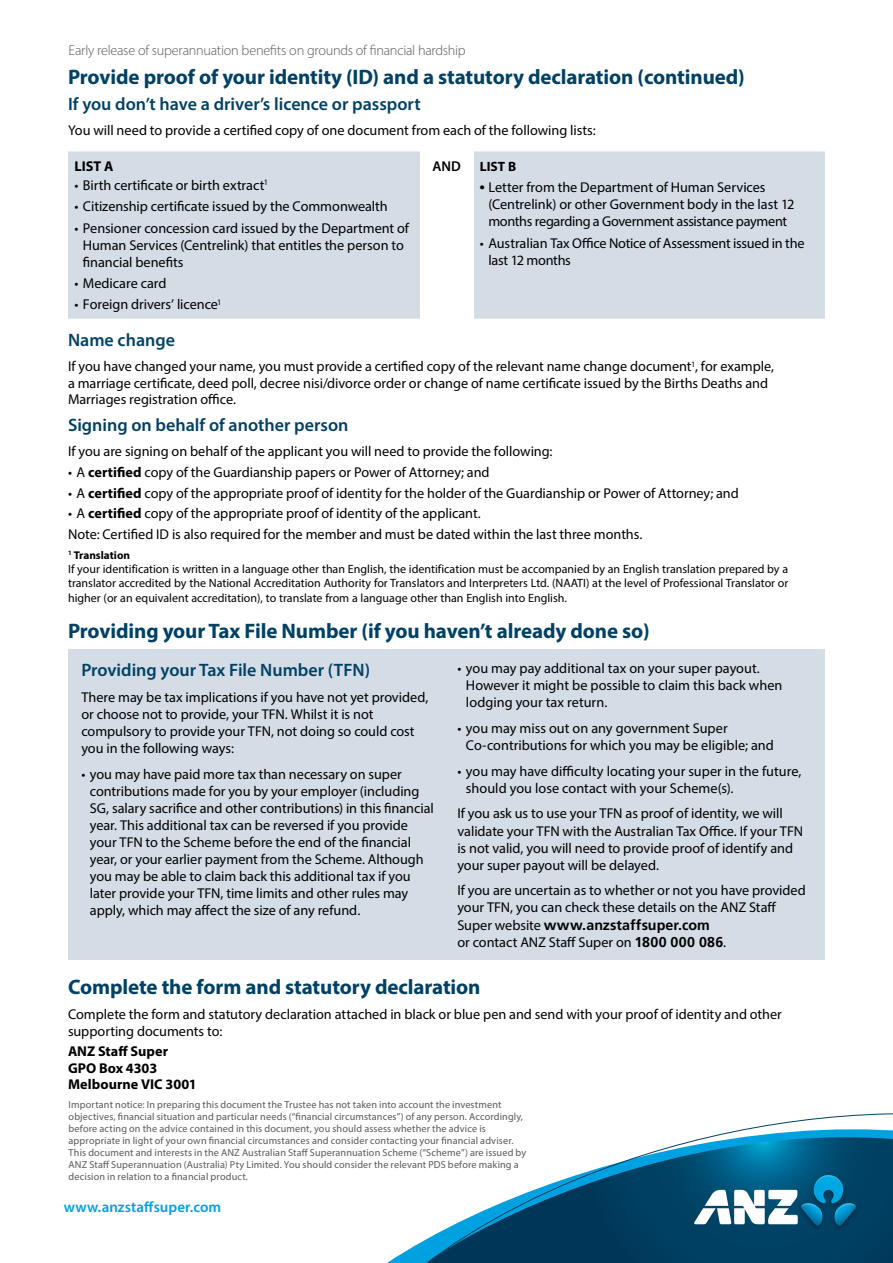
<style>
.page{position:relative;width:893px;height:1263px;background:#fff}
.page>*{position:absolute;margin:0;border:0;box-sizing:border-box;transform-origin:0 0}
.t1{font:700 21px "Myriad Pro";letter-spacing:-.005em;color:#004165}
.t2{font:600 18px "Myriad Pro";color:#004165}
.t3{font:600 15px "Myriad Pro";letter-spacing:.005em;color:#00a1e0}
.t4{font:14.25px/17.1px "Myriad Pro";letter-spacing:-.005em;color:#000}
.t5{font:300 14.25px "Myriad Pro";letter-spacing:-.02em;color:#58595b}
.t6{font:700 14.25px/16.5px "Myriad Pro";color:#000}
.t7{font:700 14.25px "Frutiger LT Std";letter-spacing:.005em;color:#000}
.t8{font:600 14.25px "Myriad Pro";color:#000}
.t9{font:700 13.5px "Myriad Pro";color:#000}
.t10{font:12px/14.4px "Myriad Pro";color:#000;text-align:justify}
.t11{font:700 11.25px "Myriad Pro";color:#000}
.t12{font:10.2px/12px "Myriad Pro";letter-spacing:.01em;color:#58595b}
.s1{font-family:"Times"}
.s2{font-weight:700}
.s3{font-family:"Myriad Pro";font-weight:400}
.s4{font-family:"Frutiger LT Std";font-weight:700}
</style>
<div class="page">
<svg style="left:387px;top:1113px;width:506px;height:150px"></svg>
<img style="left:791px;top:1166px;width:75px;height:72px">
<svg style="left:694px;top:1175px;width:107px;height:51px"></svg>
<img style="left:801px;top:1175px;width:55px;height:51px">
<div style="left:69px;top:650px;width:756px;height:310px;background:#d4dce5"></div>
<div style="left:68px;top:151px;width:757px;height:168px;background:#d4dce5"></div>
<div style="left:420px;top:151px;width:53px;height:168px;background:#fff"></div>
<p class="t5" style="left:69px;top:41px;width:399px">Early release of superannuation benefits on grounds of financial hardship</p>
<h1 class="t1" style="left:68px;top:63px;width:678px">Provide proof of your identity (ID) and a statutory declaration (continued)</h1>
<p class="t2" style="left:68px;top:92px;width:354px">If you don’t have a driver’s licence or passport</p>
<p class="t4" style="left:68px;top:121px;width:529px">You will need to provide a certified copy of one document from each of the following lists:</p>
<p class="t6" style="left:74px;top:157px;width:41px">LIST A</p>
<p class="t4" style="left:74px;top:176px;width:195px">• Birth certificate or birth extract<sup>1</sup></p>
<p class="t4" style="left:74px;top:198px;width:315px">• Citizenship certificate issued by the Commonwealth</p>
<p class="t4" style="left:83px;top:219px;width:328px;text-indent:-9px">• Pensioner concession card issued by the Department of<br>Human Services (Centrelink) that entitles the person to financial benefits</p>
<p class="t4" style="left:74px;top:275px;width:94px">• Medicare card</p>
<p class="t4" style="left:74px;top:296px;width:148px">• Foreign drivers’ licence<sup>1</sup></p>
<p class="t8" style="left:432px;top:157px;width:30px">AND</p>
<p class="t9" style="left:480px;top:157px;width:38px">LIST B</p>
<p class="t4" style="left:488px;top:178px;width:308px;text-indent:-9px"><span class="s1">•</span> Letter from the Department of Human Services (Centrelink) or other Government body in the last 12 months regarding a Government assistance payment</p>
<p class="t4" style="left:488px;top:234px;width:318px;text-indent:-9px">• Australian Tax Office Notice of Assessment issued in the last 12 months</p>
<p class="t2" style="left:68px;top:329px;width:109px">Name change</p>
<p class="t4" style="left:68px;top:358px;width:708px;line-height:16.5px">If you have changed your name, you must provide a certified copy of the relevant name change document<sup>1</sup>, for example, a marriage certificate, deed poll, decree nisi/divorce order or change of name certificate issued by the Births Deaths and<br>Marriages registration office.</p>
<p class="t2" style="left:68px;top:414px;width:282px">Signing on behalf of another person</p>
<p class="t4" style="left:68px;top:443px;width:486px">If you are signing on behalf of the applicant you will need to provide the following:</p>
<p class="t4" style="left:68px;top:463px;width:423px">• A <span class="s2">certified</span> copy of the Guardianship papers or Power of Attorney; and</p>
<p class="t4" style="left:68px;top:484px;width:672px">• A <span class="s2">certified</span> copy of the appropriate proof of identity for the holder of the Guardianship or Power of Attorney; and</p>
<p class="t4" style="left:68px;top:503px;width:576px;line-height:20.7px">• A <span class="s2">certified</span> copy of the appropriate proof of identity of the applicant.<br>Note: Certified ID is also required for the member and must be dated within the last three months.</p>
<p class="t11" style="left:68px;top:547px;width:64px"><sup>1</sup> Translation</p>
<p class="t10" style="left:68px;top:561px;width:722px">If your identification is written in a language other than English, the identification must be accompanied by an English translation prepared by a translator accredited by the National Accreditation Authority for Translators and Interpreters Ltd. (NAATI) at the level of Professional Translator or higher (or an equivalent accreditation), to translate from a language other than English into English.</p>
<h1 class="t1" style="left:68px;top:617px;width:583px">Providing your Tax File Number (if you haven’t already done so)</h1>
<p class="t2" style="left:81px;top:658px;width:290px">Providing your Tax File Number (TFN)</p>
<p class="t4" style="left:81px;top:688px;width:348px">There may be tax implications if you have not yet provided, or choose not to provide, your TFN. Whilst it is not compulsory to provide your TFN, not doing so could cost you in the following ways:</p>
<p class="t4" style="left:90px;top:765px;width:345px;text-indent:-9px">• you may have paid more tax than necessary on super contributions made for you by your employer (including SG, salary sacrifice and other contributions) in this financial year. This additional tax can be reversed if you provide your TFN to the Scheme before the end of the financial year, or your earlier payment from the Scheme. Although you may be able to claim back this additional tax if you later provide your TFN, time limits and other rules may apply, which may affect the size of any refund.</p>
<p class="t4" style="left:466px;top:660px;width:318px;text-indent:-9px">• you may pay additional tax on your super payout.<br>However it might be possible to claim this back when lodging your tax return.</p>
<p class="t4" style="left:466px;top:719px;width:310px;text-indent:-9px">• you may miss out on any government Super<br>Co-contributions for which you may be eligible; and</p>
<p class="t4" style="left:466px;top:762px;width:337px;text-indent:-9px">• you may have difficulty locating your super in the future, should you lose contact with your Scheme(s).</p>
<p class="t4" style="left:457px;top:805px;width:347px">If you ask us to use your TFN as proof of identity, we will validate your TFN with the Australian Tax Office. If your TFN is not valid, you will need to provide proof of identify and your super payout will be delayed.</p>
<p class="t4" style="left:457px;top:882px;width:350px">If you are uncertain as to whether or not you have provided your TFN, you can check these details on the ANZ Staff</p>
<p class="t7" style="left:457px;top:916px;width:254px"><span class="s3">Super website</span> www.anzstaffsuper.com</p>
<p class="t4" style="left:457px;top:933px;width:270px">or contact ANZ Staff Super on <span class="s4">1800 000 086</span>.</p>
<h1 class="t1" style="left:68px;top:973px;width:414px">Complete the form and statutory declaration</h1>
<p class="t4" style="left:68px;top:1006px;width:715px;line-height:16.5px">Complete the form and statutory declaration attached in black or blue pen and send with your proof of identity and other supporting documents to:</p>
<p class="t6" style="left:68px;top:1043px;width:130px">ANZ Staff Super<br>GPO Box 4303<br>Melbourne VIC 3001</p>
<p class="t12" style="left:69px;top:1099px;width:459px">Important notice: In preparing this document the Trustee has not taken into account the investment objectives, financial situation and particular needs (“financial circumstances”) of any person. Accordingly, before acting on the advice contained in this document, you should assess whether the advice is appropriate in light of your own financial circumstances and consider contacting your financial adviser.<br>This document and interests in the ANZ Australian Staff Superannuation Scheme (“Scheme”) are issued by ANZ Staff Superannuation (Australia) Pty Limited. You should consider the relevant PDS before making a decision in relation to a financial product.</p>
<p class="t3" style="left:64px;top:1197px;width:159px">www.anzstaffsuper.com</p>
</div>
